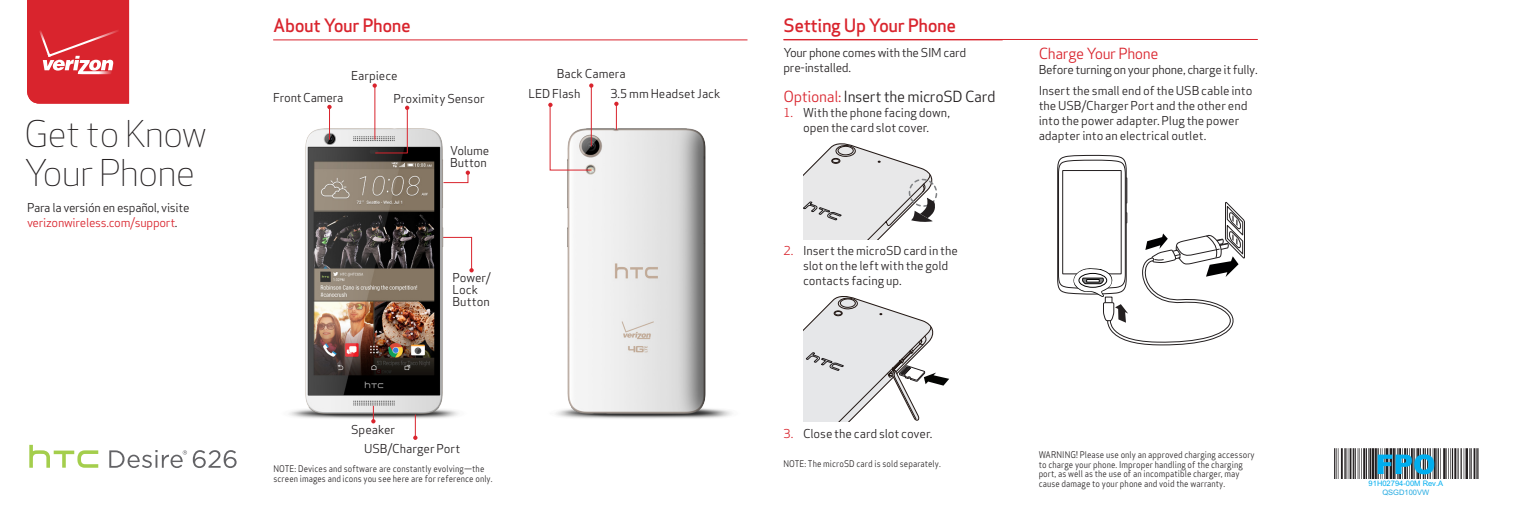
<style>
.page{position:relative;width:1531px;height:515px;background:#fff}
.page>*{position:absolute;margin:0;border:0;box-sizing:border-box;transform-origin:0 0}
.t1{font:300 36px/39px "Apex Sans";letter-spacing:-.025em;color:#231f20}
.t2{font:900 27px "Arial";color:#00aeef}
.RED_Section_Head{font:500 18px "Apex Sans";letter-spacing:-.025em;color:#d9242d}
.RED_Sub_Section_Head{font:15px "Apex Sans";letter-spacing:-.025em;color:#231f20}
.RED_Sub_Section_Head-2{font:15px "Apex Sans";letter-spacing:-.025em;color:#d9242d}
.Body_Copy{font:12px/15px "Apex Sans";letter-spacing:-.01em;color:#231f20}
.Phone_Features{font:12px/12px "Apex Sans";letter-spacing:-.005em;color:#231f20}
.Body_Copy-2{font:12px "Apex Sans";letter-spacing:-.03em;color:#231f20}
.Footnotes{font:9px/9.8px "Apex Sans";letter-spacing:.01em;color:#231f20;scale:.9 1}
.Body_Copy-3{font:9px/9.8px "Apex Sans";letter-spacing:.01em;color:#231f20;scale:.9 1}
.t3{font:7.5px/9px "Arial";color:#00aeef;text-align:center}
.s1{color:#d9242d}
.s2{color:#24aae1}
</style>
<div class="page">
<hr style="left:273px;top:40px;width:474px;height:1px;background:#d9242d">
<hr style="left:783px;top:39px;width:475px;height:1px;background:#d9242d">
<hr style="left:783px;top:40px;width:219px;height:1px;background:#d9242d">
<svg style="left:27px;top:0;width:102px;height:104px;background:#db343d"></svg>
<img style="left:549px;top:128px;width:183px;height:291px">
<img style="left:289px;top:129px;width:179px;height:290px">
<svg style="left:803px;top:143px;width:135px;height:96px"></svg>
<svg style="left:803px;top:296px;width:146px;height:125px"></svg>
<svg style="left:1057px;top:155px;width:188px;height:191px"></svg>
<svg style="left:29px;top:444px;width:69px;height:23px"></svg>
<svg style="left:193px;top:450px;width:44px;height:18px"></svg>
<svg style="left:109px;top:450px;width:78px;height:18px"></svg>
<svg style="left:413px;top:414px;width:4px;height:25px"></svg>
<svg style="left:372px;top:83px;width:5px;height:5px"></svg>
<hr style="left:375px;top:153px;width:32px;height:1px;background:#d9242d">
<hr style="left:407px;top:106px;width:1px;height:47px;background:#d9242d">
<svg style="left:443px;top:237px;width:31px;height:35px"></svg>
<svg style="left:443px;top:170px;width:27px;height:13px"></svg>
<svg style="left:371px;top:405px;width:4px;height:18px"></svg>
<svg style="left:327px;top:105px;width:5px;height:4px"></svg>
<hr style="left:329px;top:109px;width:1px;height:30px;background:#d9242d">
<hr style="left:375px;top:85px;width:1px;height:54px;background:#d9242d">
<svg style="left:405px;top:106px;width:4px;height:4px"></svg>
<svg style="left:548px;top:103px;width:44px;height:67px"></svg>
<svg style="left:589px;top:83px;width:4px;height:5px"></svg>
<hr style="left:591px;top:85px;width:1px;height:61px;background:#d9242d">
<svg style="left:614px;top:102px;width:4px;height:28px"></svg>
<img style="left:1334px;top:448px;width:145px;height:30px">
<h1 class="t1" style="left:24px;top:113px;width:184px">Get to Know<br>Your Phone</h1>
<p class="Body_Copy" style="left:27px;top:198px;width:164px">Para la versión en español, visite <span class="s1">verizonwireless.com/support</span>.</p>
<p class="RED_Section_Head" style="left:273px;top:9px;width:139px">About Your Phone</p>
<p class="Phone_Features" style="left:273px;top:91px;width:72px">Front Camera</p>
<p class="Phone_Features" style="left:351px;top:68px;width:48px">Earpiece</p>
<p class="Phone_Features" style="left:393px;top:91px;width:93px">Proximity Sensor</p>
<p class="Phone_Features" style="left:450px;top:143px;width:41px">Volume<br>Button</p>
<p class="Phone_Features" style="left:557px;top:67px;width:71px">Back Camera</p>
<p class="Phone_Features" style="left:528px;top:87px;width:54px">LED Flash</p>
<p class="Phone_Features" style="left:610px;top:87px;width:112px">3.5 mm Headset Jack</p>
<p class="Phone_Features" style="left:452px;top:270px;width:40px">Power/<br>Lock<br>Button</p>
<p class="Phone_Features" style="left:351px;top:422px;width:46px">Speaker</p>
<p class="Phone_Features" style="left:364px;top:441px;width:98px">USB/Charger Port</p>
<p class="Body_Copy-3" style="left:273px;top:462px;width:245px">NOTE: Devices and software are constantly evolving—the screen images and icons you see here are for reference only.</p>
<p class="RED_Section_Head" style="left:783px;top:9px;width:174px">Setting Up Your Phone</p>
<p class="Body_Copy" style="left:783px;top:44px;width:184px">Your phone comes with the SIM card pre-installed.</p>
<p class="RED_Sub_Section_Head" style="left:783px;top:84px;width:214px"><span class="s1">Optional:</span> Insert the microSD Card</p>
<p class="Body_Copy" style="left:783px;top:104px;width:168px;text-align:center"><span class="s1">1.</span> With the phone facing down, open the card slot cover.</p>
<p class="Body_Copy" style="left:803px;top:242px;width:156px;text-indent:-20px"><span class="s1">2.</span> Insert the microSD card in the slot on the left with the gold contacts facing up.</p>
<p class="RED_Sub_Section_Head-2" style="left:1038px;top:41px;width:121px">Charge Your Phone</p>
<p class="Body_Copy-2" style="left:1038px;top:60px;width:220px">Before turning on your phone, charge it fully.</p>
<p class="Body_Copy" style="left:1038px;top:82px;width:215px">Insert the small end of the USB cable into the USB/Charger Port and the other end into the power adapter. Plug the power adapter into an electrical outlet.</p>
<p class="Body_Copy" style="left:783px;top:425px;width:151px"><span class="s1">3.</span> Close the card slot cover.</p>
<p class="Body_Copy-3" style="left:783px;top:457px;width:176px">NOTE: The microSD card is sold separately.</p>
<p class="Footnotes" style="left:1038px;top:448px;width:242px">WARNING! Please use only an approved charging accessory to charge your phone. Improper handling of the charging port, as well as the use of an incompatible charger, may cause damage to your phone and void the warranty.</p>
<p class="t2" style="left:1376px;top:444px;width:61px">FPO</p>
<p class="t3" style="left:1368px;top:478px;width:76px">91H02794-00M Rev.A<br><span class="s2">QSGD100VW</span></p>
</div>
